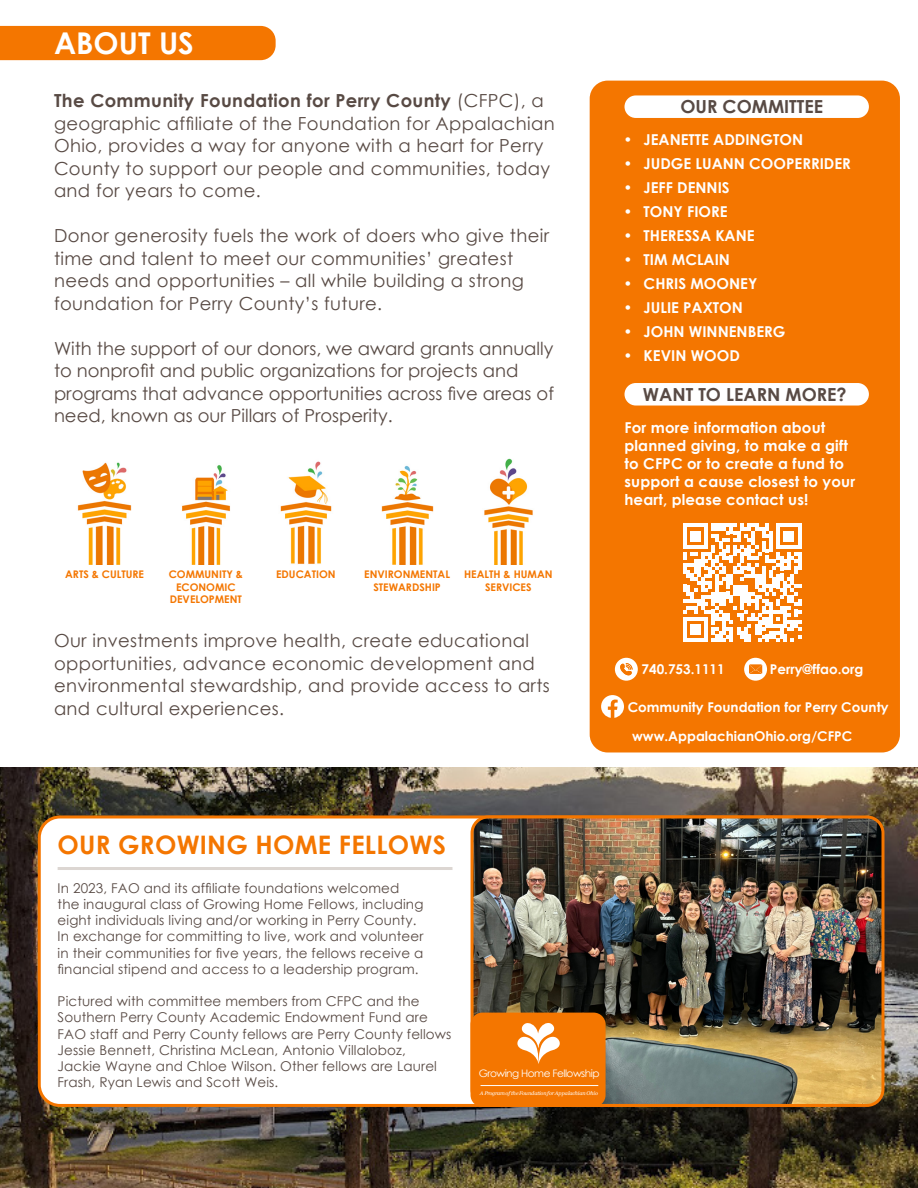
<style>
.page{position:relative;width:918px;height:1188px;background:#fff}
.page>*{position:absolute;margin:0;border:0;box-sizing:border-box;transform-origin:0 0}
.t1{font:700 30px "Century Gothic";color:#fff}
.t2{font:700 25.5px "Century Gothic";letter-spacing:.01em;color:#f47600}
.t3{font:18px/22.5px "Century Gothic";letter-spacing:.02em;color:#584a44}
.t4{font:18px/22.5px "Century Gothic";color:#584a44}
.t5{font:700 18px "Century Gothic";color:#584a44}
.t6{font:700 15px/18px "Century Gothic";color:#fff}
.t7{font:13.5px/16.2px "Century Gothic";letter-spacing:.01em;color:#584a44}
.t8{font:700 13.5px "Century Gothic";color:#fff}
.t9{font:700 10.5px "Century Gothic";color:#f47600}
.t10{font:10.35px "Century Gothic";letter-spacing:-.05em;color:#fff}
.t11{font:italic 5.4px "Georgia";color:#fff}
.s1{font-weight:700}
</style>
<div class="page">
<div style="left:0;top:26px;width:276px;height:34px;background:#f47600"></div>
<img style="left:77px;top:458px;width:456px;height:107px">
<div style="left:590px;top:81px;width:310px;height:671px;background:#f47600;border-radius:18px"></div>
<div style="left:625px;top:95px;width:244px;height:23px;background:#fff;border-radius:11px"></div>
<div style="left:625px;top:383px;width:244px;height:23px;background:#fff;border-radius:11px"></div>
<svg style="left:615px;top:658px;width:23px;height:23px"></svg>
<svg style="left:744px;top:658px;width:23px;height:23px"></svg>
<svg style="left:683px;top:524px;width:118px;height:118px"></svg>
<svg style="left:601px;top:695px;width:23px;height:23px"></svg>
<img style="left:0;top:767px;width:918px;height:421px">
<div style="left:39px;top:817px;width:804px;height:288px;background:#fff;border-radius:21px"></div>
<img style="left:472px;top:817px;width:411px;height:288px">
<div style="left:471px;top:815px;width:413px;height:292px;border:3px solid #f47600;border-radius:16px"></div>
<div style="left:472px;top:1014px;width:133px;height:92px;background:#f47600;border-radius:11px"></div>
<svg style="left:517px;top:1023px;width:43px;height:41px"></svg>
<hr style="left:481px;top:1085px;width:117px;height:1px;background:#fff">
<div style="left:471px;top:1013px;width:135px;height:94px;border:2px solid #f47600;border-radius:11px"></div>
<hr style="left:58px;top:867px;width:394px;height:3px;background:#dcd6d2">
<p class="t1" style="left:54px;top:21px;width:141px">ABOUT US</p>
<p class="t3" style="left:54px;top:89px;width:502px"><span class="s1">The Community Foundation for Perry County</span> (CFPC), a geographic affiliate of the Foundation for Appalachian Ohio, provides a way for anyone with a heart for Perry County to support our people and communities, today and for years to come.</p>
<p class="t3" style="left:54px;top:224px;width:497px">Donor generosity fuels the work of doers who give their time and talent to meet our communities’ greatest needs and opportunities – all while building a strong foundation for Perry County’s future.</p>
<p class="t4" style="left:54px;top:337px;width:502px">With the support of our donors, we award grants annually to nonprofit and public organizations for projects and programs that advance opportunities across five areas of need, known as our Pillars of Prosperity.</p>
<p class="t9" style="left:65px;top:566px;width:80px">ARTS &amp; CULTURE</p>
<p class="t9" style="left:169px;top:566px;width:76px">COMMUNITY &amp;</p>
<p class="t9" style="left:176px;top:579px;width:61px">ECONOMIC</p>
<p class="t9" style="left:170px;top:592px;width:74px">DEVELOPMENT</p>
<p class="t9" style="left:276px;top:566px;width:61px">EDUCATION</p>
<p class="t9" style="left:364px;top:566px;width:87px">ENVIRONMENTAL</p>
<p class="t9" style="left:373px;top:579px;width:69px">STEWARDSHIP</p>
<p class="t9" style="left:464px;top:566px;width:90px">HEALTH &amp; HUMAN</p>
<p class="t9" style="left:485px;top:579px;width:48px">SERVICES</p>
<p class="t3" style="left:54px;top:629px;width:497px">Our investments improve health, create educational opportunities, advance economic development and environmental stewardship, and provide access to arts and cultural experiences.</p>
<p class="t5" style="left:681px;top:93px;width:144px">OUR COMMITTEE</p>
<p class="t6" style="left:623px;top:130px;width:181px">• JEANETTE ADDINGTON</p>
<p class="t6" style="left:623px;top:154px;width:229px">• JUDGE LUANN COOPERRIDER</p>
<p class="t6" style="left:623px;top:178px;width:108px">• JEFF DENNIS</p>
<p class="t6" style="left:623px;top:202px;width:106px">• TONY FIORE</p>
<p class="t6" style="left:623px;top:226px;width:133px">• THERESSA KANE</p>
<p class="t6" style="left:623px;top:250px;width:108px">• TIM MCLAIN</p>
<p class="t6" style="left:623px;top:274px;width:135px">• CHRIS MOONEY</p>
<p class="t6" style="left:623px;top:298px;width:121px">• JULIE PAXTON</p>
<p class="t6" style="left:623px;top:322px;width:164px">• JOHN WINNENBERG</p>
<p class="t6" style="left:623px;top:346px;width:118px">• KEVIN WOOD</p>
<p class="t5" style="left:643px;top:381px;width:205px">WANT TO LEARN MORE?</p>
<p class="t6" style="left:625px;top:418px;width:232px">For more information about planned giving, to make a gift to CFPC or to create a fund to support a cause closest to your heart, please contact us!</p>
<p class="t8" style="left:642px;top:659px;width:85px">740.753.1111</p>
<p class="t8" style="left:770px;top:659px;width:95px">Perry@ffao.org</p>
<p class="t8" style="left:628px;top:696px;width:262px">Community Foundation for Perry County</p>
<p class="t8" style="left:632px;top:726px;width:222px">www.AppalachianOhio.org/CFPC</p>
<p class="t2" style="left:58px;top:826px;width:390px">OUR GROWING HOME FELLOWS</p>
<p class="t7" style="left:58px;top:880px;width:367px">In 2023, FAO and its affiliate foundations welcomed the inaugural class of Growing Home Fellows, including eight individuals living and/or working in Perry County.<br>In exchange for committing to live, work and volunteer in their communities for five years, the fellows receive a financial stipend and access to a leadership program.</p>
<p class="t7" style="left:58px;top:993px;width:395px">Pictured with committee members from CFPC and the Southern Perry County Academic Endowment Fund are FAO staff and Perry County fellows are Perry County fellows Jessie Bennett, Christina McLean, Antonio Villaloboz, Jackie Wayne and Chloe Wilson. Other fellows are Laurel Frash, Ryan Lewis and Scott Weis.</p>
<p class="t10" style="left:479px;top:1066px;width:122px">Growing Home Fellowship</p>
<p class="t11" style="left:480px;top:1090px;width:120px">A Programof the Foundation forAppalachian Ohio</p>
</div>
